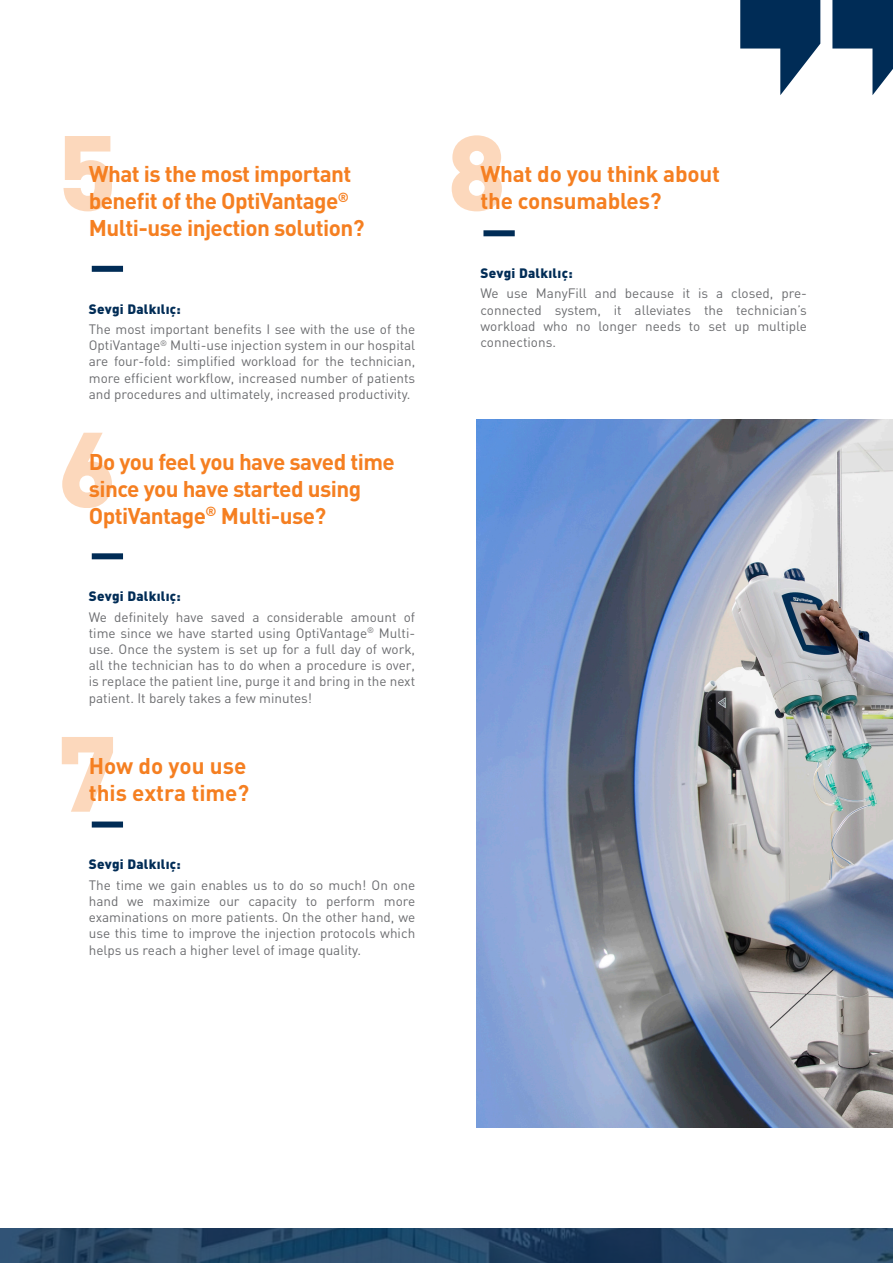
<style>
.page{position:relative;width:893px;height:1263px;background:#fff}
.page>*{position:absolute;margin:0;border:0;box-sizing:border-box;transform-origin:0 0}
.t1{font:900 105px "DIN";color:#f57f21}
.t2{font:700 22.5px/27px "DIN";letter-spacing:-.025em;color:#f57f21}
.t3{font:700 22.5px/27px "DIN";color:#f57f21}
.t4{font:13.5px/16.2px "DIN";color:#6c6d70;text-align:justify}
.t5{font:900 13.5px "DIN";letter-spacing:.02em;color:#002c56}
</style>
<div class="page">
<img style="left:477px;top:419px;width:416px;height:708px">
<div style="left:92px;top:266px;width:31px;height:6px;background:#002c56"></div>
<div style="left:92px;top:553px;width:31px;height:6px;background:#002c56"></div>
<div style="left:92px;top:821px;width:31px;height:6px;background:#002c56"></div>
<svg style="left:740px;top:0;width:153px;height:95px"></svg>
<img style="left:0;top:1229px;width:893px;height:34px">
<div style="left:483px;top:230px;width:32px;height:6px;background:#002c56"></div>
<h1 class="t1" style="left:58px;top:102px;width:60px">5</h1>
<p class="t2" style="left:89px;top:160px;width:277px">What is the most important benefit of the OptiVantage<sup>®<br></sup>Multi-use injection solution?</p>
<p class="t5" style="left:89px;top:300px;width:94px">Sevgi Dalkılıç:</p>
<p class="t4" style="left:89px;top:321px;width:328px">The most important benefits I see with the use of the OptiVantage<sup>®</sup> Multi-use injection system in our hospital are four-fold: simplified workload for the technician, more efficient workflow, increased number of patients and procedures and ultimately, increased productivity.</p>
<h1 class="t1" style="left:58px;top:399px;width:60px">6</h1>
<p class="t2" style="left:89px;top:447px;width:308px">Do you feel you have saved time since you have started using<br>OptiVantage<sup>®</sup> Multi-use?</p>
<p class="t5" style="left:89px;top:587px;width:94px">Sevgi Dalkılıç:</p>
<p class="t4" style="left:89px;top:608px;width:328px">We definitely have saved a considerable amount of time since we have started using OptiVantage<sup>®</sup> Multi&shy;use. Once the system is set up for a full day of work, all the technician has to do when a procedure is over, is replace the patient line, purge it and bring in the next patient. It barely takes a few minutes!</p>
<h1 class="t1" style="left:58px;top:703px;width:60px">7</h1>
<p class="t3" style="left:89px;top:751px;width:162px">How do you use this extra time?</p>
<p class="t5" style="left:89px;top:855px;width:94px">Sevgi Dalkılıç:</p>
<p class="t4" style="left:89px;top:876px;width:328px">The time we gain enables us to do so much! On one hand we maximize our capacity to perform more examinations on more patients. On the other hand, we use this time to improve the injection protocols which helps us reach a higher level of image quality.</p>
<h1 class="t1" style="left:448px;top:102px;width:60px">8</h1>
<p class="t2" style="left:480px;top:160px;width:241px">What do you think about the consumables?</p>
<p class="t5" style="left:480px;top:264px;width:94px">Sevgi Dalkılıç:</p>
<p class="t4" style="left:480px;top:285px;width:328px">We use ManyFill and because it is a closed, pre&shy;connected system, it alleviates the technician’s workload who no longer needs to set up multiple connections.</p>
</div>
